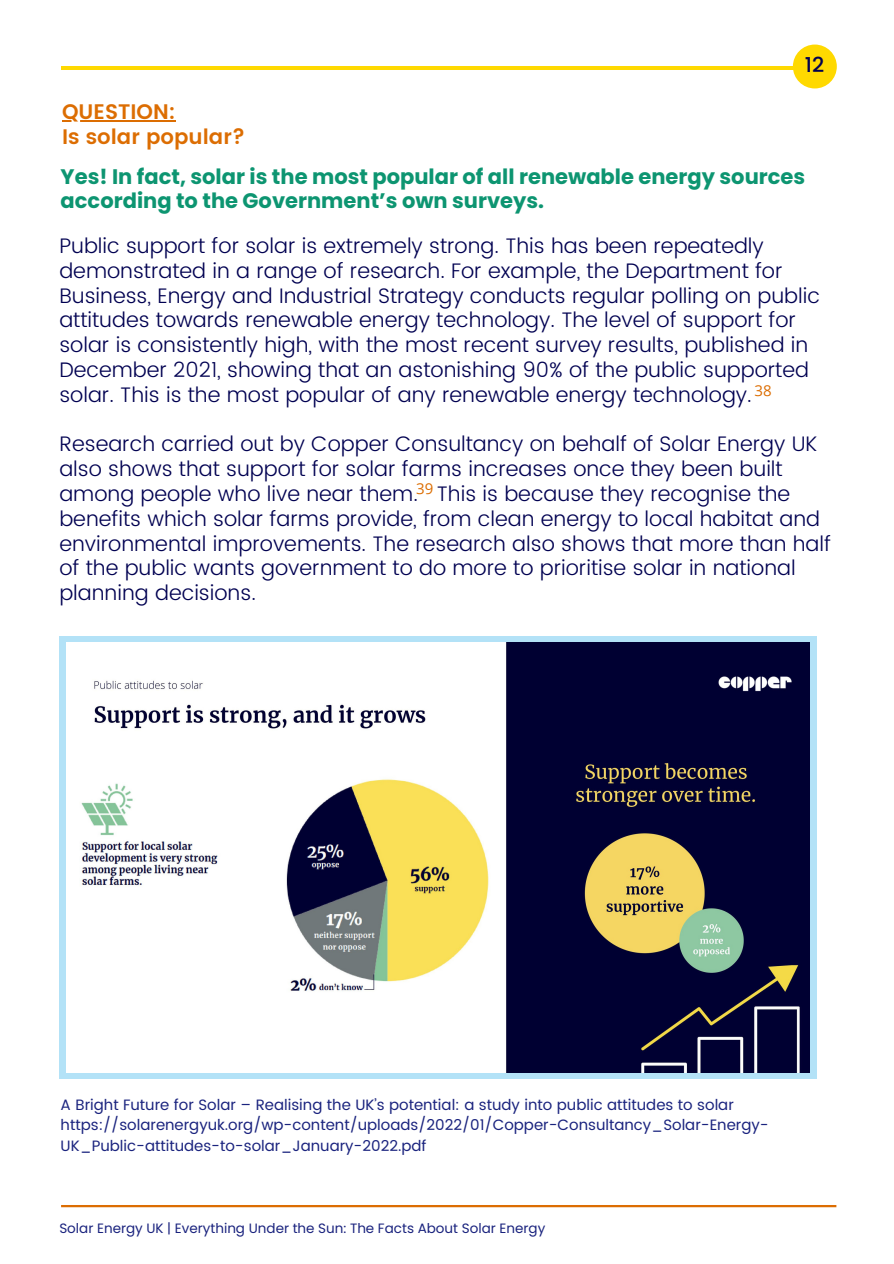
<style>
.page{position:relative;width:894px;height:1264px;background:#fff}
.page>*{position:absolute;margin:0;border:0;box-sizing:border-box;transform-origin:0 0}
.t1{font:300 21px/24.8px "Poppins";color:#000051}
.t2{font:700 21px/24.8px "Poppins";color:#0d9571}
.t3{font:600 21px "Poppins";color:#dc6d02}
.t4{font:500 21px "Poppins";color:#000051}
.t5{font:15px/20.2px "Poppins";color:#1a237e}
.t6{font:15px "Open Sans";color:#dc6d02}
.t7{font:13.5px "Poppins";color:#1a237e}
</style>
<div class="page">
<hr style="left:61px;top:66px;width:771px;height:4px;background:#ffd900">
<div style="left:792px;top:45px;width:44px;height:43px;background:#ffd900;border-radius:50%"></div>
<hr style="left:61px;top:1204px;width:775px;height:3px;background:#dc6d02">
<div style="left:59px;top:636px;width:757px;height:442px;background:#b3e2f7"></div>
<img style="left:67px;top:642px;width:742px;height:430px">
<hr style="left:62px;top:120px;width:113px;height:1px;background:#dc6d02">
<p class="t4" style="left:804px;top:52px;width:21px">12</p>
<p class="t3" style="left:62px;top:100px;width:115px">QUESTION:</p>
<p class="t3" style="left:62px;top:124px;width:185px">Is solar popular?</p>
<p class="t2" style="left:61px;top:164px;width:746px">Yes! In fact, solar is the most popular of all renewable energy sources according to the Government’s own surveys.</p>
<p class="t1" style="left:59px;top:233px;width:761px">Public support for solar is extremely strong. This has been repeatedly demonstrated in a range of research. For example, the Department for Business, Energy and Industrial Strategy conducts regular polling on public attitudes towards renewable energy technology. The level of support for solar is consistently high, with the most recent survey results, published in December 2021, showing that an astonishing 90% of the public supported solar. This is the most popular of any renewable energy technology.</p>
<p class="t1" style="left:59px;top:432px;width:773px">Research carried out by Copper Consultancy on behalf of Solar Energy UK also shows that support for solar farms increases once they been built among people who live near them. This is because they recognise the benefits which solar farms provide, from clean energy to local habitat and environmental improvements. The research also shows that more than half of the public wants government to do more to prioritise solar in national planning decisions.</p>
<p class="t6" style="left:754px;top:380px;width:19px">38</p>
<p class="t6" style="left:416px;top:478px;width:19px">39</p>
<p class="t5" style="left:61px;top:1094px;width:674px">A Bright Future for Solar – Realising the UK’s potential: a study into public attitudes to solar</p>
<p class="t5" style="left:61px;top:1115px;width:709px">https://solarenergyuk.org/wp-content/uploads/2022/01/Copper-Consultancy_Solar-Energy-<br>UK_Public-attitudes-to-solar_January-2022.pdf</p>
<p class="t7" style="left:59px;top:1219px;width:487px">Solar Energy UK | Everything Under the Sun: The Facts About Solar Energy</p>
</div>
